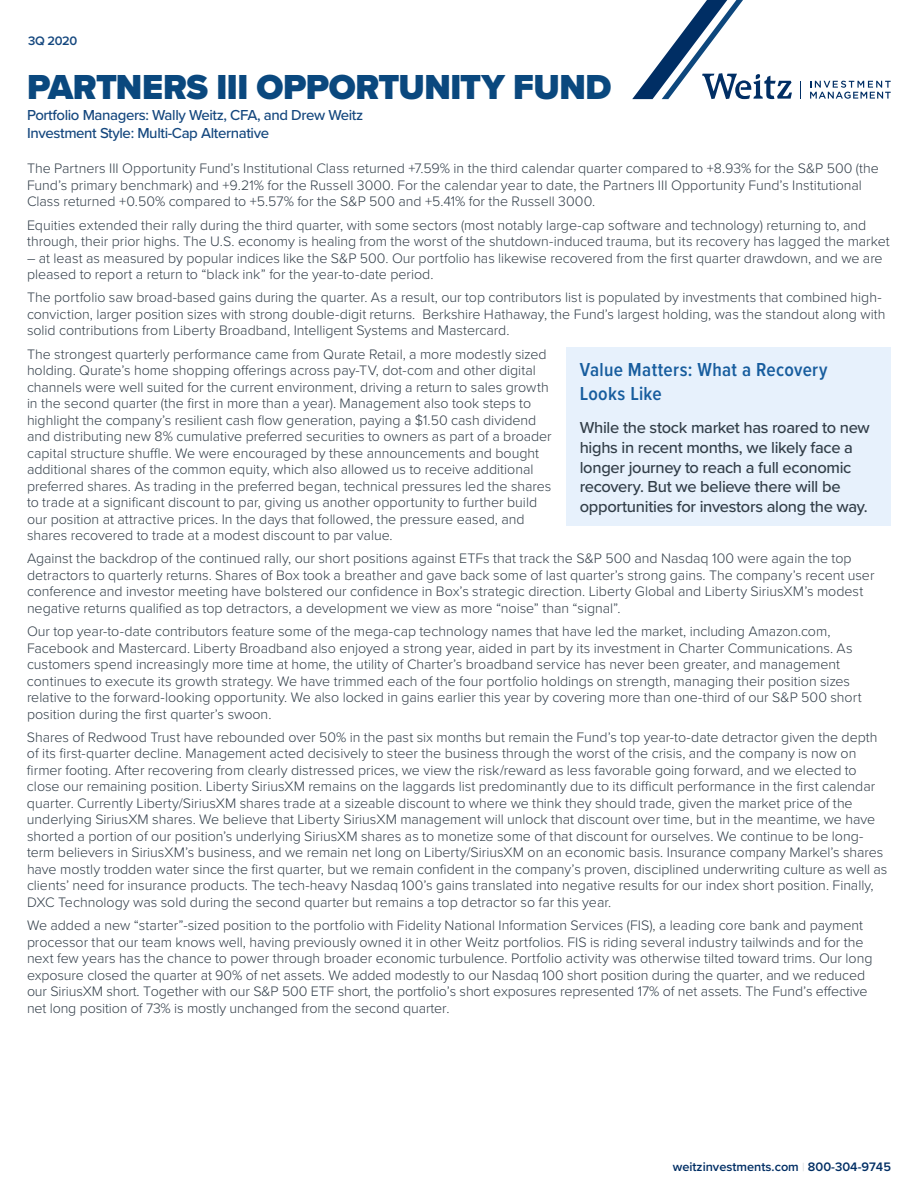
<style>
.page{position:relative;width:918px;height:1188px;background:#fff}
.page>*{position:absolute;margin:0;border:0;box-sizing:border-box;transform-origin:0 0}
.t1{font:900 36px "Proxima Nova";letter-spacing:-.015em;color:#0a487e}
.Subhead{font:600 19.5px/23.4px "Proxima Nova Cond";letter-spacing:.02em;color:#175d9e}
.Subhead-2{font:500 16.5px/19.8px "Proxima Nova";letter-spacing:-.02em;color:#323e48}
.t2{font:500 15px "Proxima Nova";letter-spacing:-.025em;color:#14477e}
.Body{font:300 14.25px/16.5px "Proxima Nova";letter-spacing:-.005em;color:#323e49}
.t3{font:600 12.75px "Proxima Nova";color:#002e64}
.t4{font:600 12.75px "Proxima Nova";letter-spacing:-.025em;color:#14477e}
.s1{font-weight:300;font-size:12px;color:#ccd0d3}
</style>
<div class="page">
<svg style="left:810px;top:81px;width:81px;height:18px"></svg>
<svg style="left:800px;top:81px;width:1px;height:18px"></svg>
<svg style="left:632px;top:0;width:160px;height:99px"></svg>
<div style="left:566px;top:347px;width:325px;height:179px;background:#e7f1fc"></div>
<p class="t4" style="left:28px;top:32px;width:51px">3Q 2020</p>
<h1 class="t1" style="left:27px;top:60px;width:586px">PARTNERS III OPPORTUNITY FUND</h1>
<p class="t2" style="left:27px;top:104px;width:338px">Portfolio Managers: Wally Weitz, CFA, and Drew Weitz</p>
<p class="t2" style="left:27px;top:122px;width:244px">Investment Style: Multi-Cap Alternative</p>
<p class="Body" style="left:27px;top:159px;width:854px">The Partners III Opportunity Fund’s Institutional Class returned +7.59% in the third calendar quarter compared to +8.93% for the S&amp;P 500 (the<br>Fund’s primary benchmark) and +9.21% for the Russell 3000. For the calendar year to date, the Partners III Opportunity Fund’s Institutional<br>Class returned +0.50% compared to +5.57% for the S&amp;P 500 and +5.41% for the Russell 3000.</p>
<p class="Body" style="left:27px;top:216px;width:864px">Equities extended their rally during the third quarter, with some sectors (most notably large-cap software and technology) returning to, and through, their prior highs. The U.S. economy is healing from the worst of the shutdown-induced trauma, but its recovery has lagged the market</p>
<p class="Body" style="left:27px;top:249px;width:857px">– at least as measured by popular indices like the S&amp;P 500. Our portfolio has likewise recovered from the first quarter drawdown, and we are pleased to report a return to “black ink” for the year-to-date period.</p>
<p class="Body" style="left:27px;top:288px;width:860px">The portfolio saw broad-based gains during the quarter. As a result, our top contributors list is populated by investments that combined high&shy;conviction, larger position sizes with strong double-digit returns. Berkshire Hathaway, the Fund’s largest holding, was the standout along with solid contributions from Liberty Broadband, Intelligent Systems and Mastercard.</p>
<p class="Body" style="left:27px;top:345px;width:526px">The strongest quarterly performance came from Qurate Retail, a more modestly sized holding. Qurate’s home shopping offerings across pay-TV, dot-com and other digital channels were well suited for the current environment, driving a return to sales growth in the second quarter (the first in more than a year). Management also took steps to highlight the company’s resilient cash flow generation, paying a $1.50 cash dividend and distributing new 8% cumulative preferred securities to owners as part of a broader capital structure shuffle. We were encouraged by these announcements and bought additional shares of the common equity, which also allowed us to receive additional preferred shares. As trading in the preferred began, technical pressures led the shares to trade at a significant discount to par, giving us another opportunity to further build our position at attractive prices. In the days that followed, the pressure eased, and shares recovered to trade at a modest discount to par value.</p>
<p class="Body" style="left:27px;top:549px;width:849px">Against the backdrop of the continued rally, our short positions against ETFs that track the S&amp;P 500 and Nasdaq 100 were again the top detractors to quarterly returns. Shares of Box took a breather and gave back some of last quarter’s strong gains. The company’s recent user conference and investor meeting have bolstered our confidence in Box’s strategic direction. Liberty Global and Liberty SiriusXM’s modest negative returns qualified as top detractors, a development we view as more “noise” than “signal”.</p>
<p class="Body" style="left:27px;top:622px;width:836px">Our top year-to-date contributors feature some of the mega-cap technology names that have led the market, including Amazon.com, Facebook and Mastercard. Liberty Broadband also enjoyed a strong year, aided in part by its investment in Charter Communications. As customers spend increasingly more time at home, the utility of Charter’s broadband service has never been greater, and management continues to execute its growth strategy. We have trimmed each of the four portfolio holdings on strength, managing their position sizes relative to the forward-looking opportunity. We also locked in gains earlier this year by covering more than one-third of our S&amp;P 500 short position during the first quarter’s swoon.</p>
<p class="Body" style="left:27px;top:728px;width:862px">Shares of Redwood Trust have rebounded over 50% in the past six months but remain the Fund’s top year-to-date detractor given the depth of its first-quarter decline. Management acted decisively to steer the business through the worst of the crisis, and the company is now on firmer footing. After recovering from clearly distressed prices, we view the risk/reward as less favorable going forward, and we elected to close our remaining position. Liberty SiriusXM remains on the laggards list predominantly due to its difficult performance in the first calendar quarter. Currently Liberty/SiriusXM shares trade at a sizeable discount to where we think they should trade, given the market price of the underlying SiriusXM shares. We believe that Liberty SiriusXM management will unlock that discount over time, but in the meantime, we have shorted a portion of our position’s underlying SiriusXM shares as to monetize some of that discount for ourselves. We continue to be long&shy;term believers in SiriusXM’s business, and we remain net long on Liberty/SiriusXM on an economic basis. Insurance company Markel’s shares have mostly trodden water since the first quarter, but we remain confident in the company’s proven, disciplined underwriting culture as well as clients’ need for insurance products. The tech-heavy Nasdaq 100’s gains translated into negative results for our index short position. Finally, DXC Technology was sold during the second quarter but remains a top detractor so far this year.</p>
<p class="Body" style="left:27px;top:916px;width:847px">We added a new “starter”-sized position to the portfolio with Fidelity National Information Services (FIS), a leading core bank and payment processor that our team knows well, having previously owned it in other Weitz portfolios. FIS is riding several industry tailwinds and for the next few years has the chance to power through broader economic turbulence. Portfolio activity was otherwise tilted toward trims. Our long exposure closed the quarter at 90% of net assets. We added modestly to our Nasdaq 100 short position during the quarter, and we reduced our SiriusXM short. Together with our S&amp;P 500 ETF short, the portfolio’s short exposures represented 17% of net assets. The Fund’s effective net long position of 73% is mostly unchanged from the second quarter.</p>
<p class="Subhead" style="left:580px;top:358px;width:249px">Value Matters: What a Recovery<br>Looks Like</p>
<p class="Subhead-2" style="left:580px;top:417px;width:292px">While the stock market has roared to new highs in recent months, we likely face a longer journey to reach a full economic recovery. But we believe there will be opportunities for investors along the way.</p>
<p class="t3" style="left:673px;top:1157px;width:220px">weitzinvestments.com <span class="s1">|</span> 800-304-9745</p>
</div>
